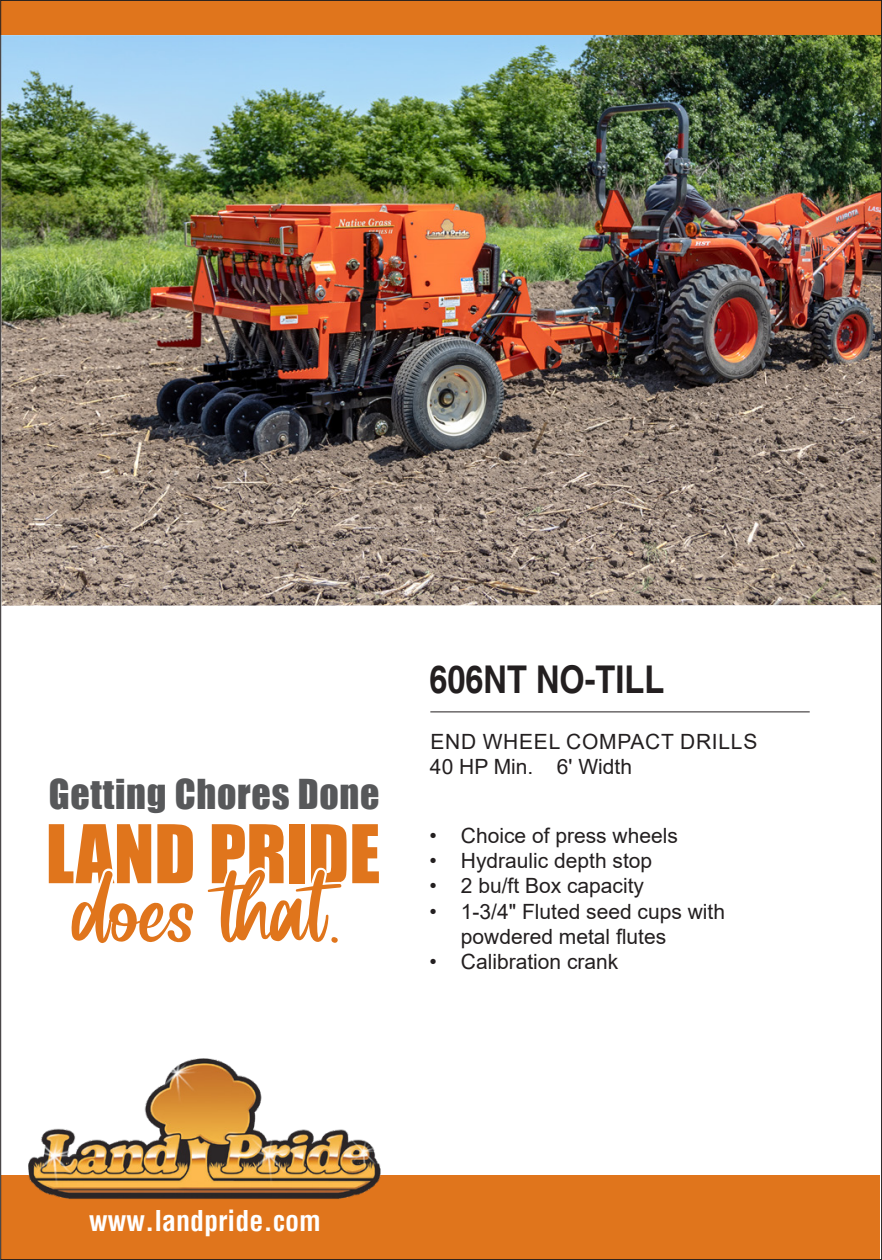
<style>
.page{position:relative;width:882px;height:1260px;background:#fff}
.page>*{position:absolute;margin:0;border:0;box-sizing:border-box;transform-origin:0 0}
.t1{font:700 38.15px "Helvetica";color:#231f20;scale:.85 1}
.t2{font:37.8px "Impact";letter-spacing:.02em;color:#57585a}
.t3{font:700 condensed 28px "Helvetica";color:#fff}
.t4{font:21px "Arial";color:#231f20}
.t5{font:21px "Arial";letter-spacing:.035em;color:#231f20}
</style>
<div class="page">
<img style="left:2px;top:35px;width:878px;height:571px">
<div style="left:1px;top:1175px;width:878px;height:85px;background:#e0751c"></div>
<img style="left:28px;top:1058px;width:353px;height:141px">
<div style="left:0;top:0;width:882px;height:35px;background:#e0751c"></div>
<svg style="left:49px;top:824px;width:144px;height:119px"></svg>
<svg style="left:207px;top:824px;width:172px;height:119px"></svg>
<hr style="left:430px;top:711px;width:380px;height:1px;background:#231f20">
<h2 class="t2" style="left:49px;top:765px;width:332px">Getting Chores Done</h2>
<p class="t1" style="left:429px;top:656px;width:278px">606NT NO-TILL</p>
<p class="t5" style="left:430px;top:727px;width:329px">END WHEEL COMPACT DRILLS</p>
<p class="t4" style="left:430px;top:753px;width:204px">40 HP Min. 6' Width</p>
<p class="t4" style="left:429px;top:821px;width:250px">• Choice of press wheels</p>
<p class="t4" style="left:429px;top:846px;width:224px">• Hydraulic depth stop</p>
<p class="t4" style="left:429px;top:872px;width:216px">• 2 bu/ft Box capacity</p>
<p class="t4" style="left:429px;top:897px;width:297px">• 1-3/4" Fluted seed cups with</p>
<p class="t4" style="left:461px;top:922px;width:207px">powdered metal flutes</p>
<p class="t4" style="left:429px;top:947px;width:191px">• Calibration crank</p>
<h3 class="t3" style="left:89px;top:1202px;width:233px">www.landpride.com</h3>
</div>
